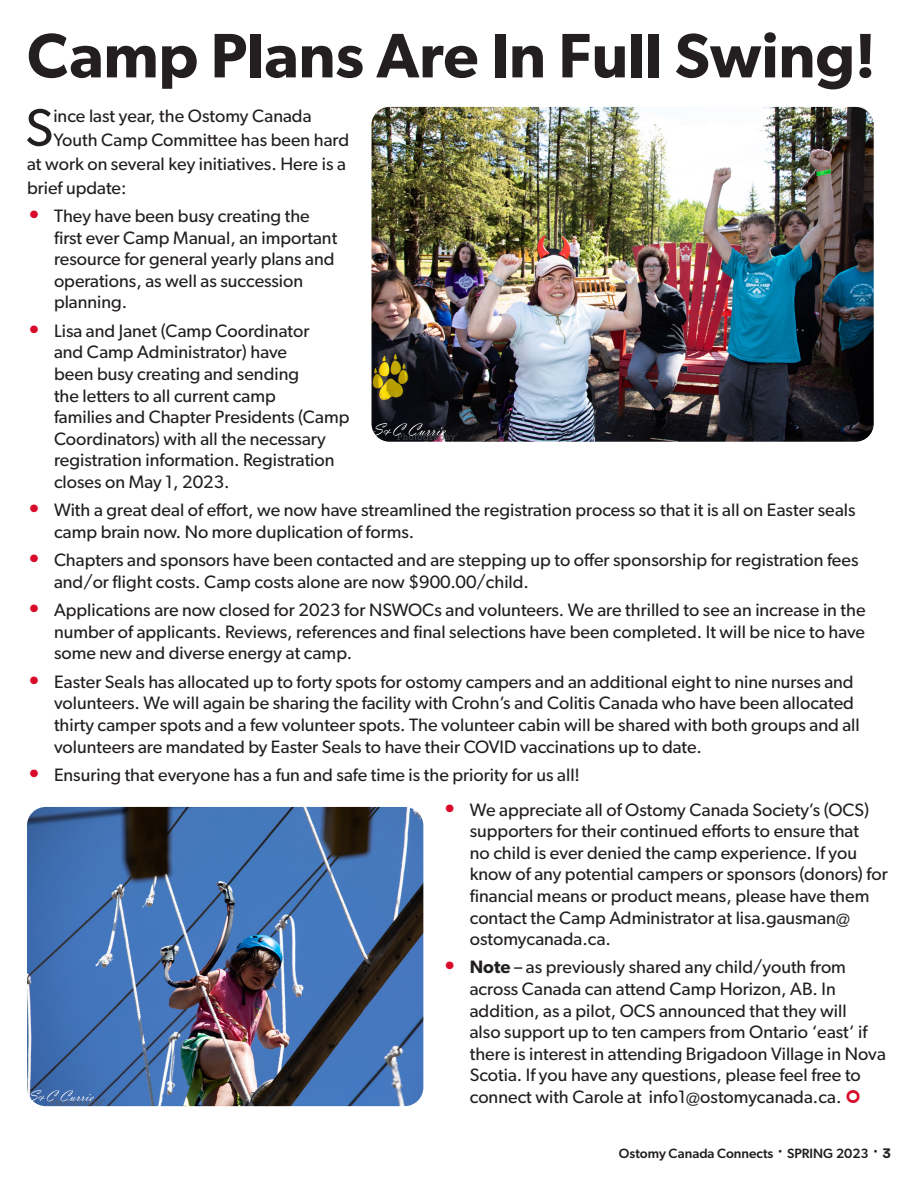
<style>
.page{position:relative;width:918px;height:1188px;background:#fff}
.page>*{position:absolute;margin:0;border:0;box-sizing:border-box;transform-origin:0 0}
.OCS_Heading_2{font:600 63px "Gibson";color:#231f20}
.OCS_Large_Paragraph{font:52.8px "Gibson";color:#231f20}
.OCS_Large_Paragraph-2{font:18px/21.6px "Gibson";color:#231f20}
.t1{font:500 13.5px "Gibson";color:#231f20}
.s1{font-weight:700;font-size:21px;color:#d90b2b}
.s2{font-weight:600}
.s3{font-family:"Paralucent";font-weight:600;font-size:15px}
</style>
<div class="page">
<img style="left:27px;top:807px;width:396px;height:299px">
<img style="left:372px;top:107px;width:502px;height:335px">
<p class="OCS_Heading_2" style="left:27px;top:18px;width:850px">Camp Plans Are In Full Swing!</p>
<p class="OCS_Large_Paragraph" style="left:25px;top:96px;width:30px">S</p>
<p class="OCS_Large_Paragraph-2" style="left:53px;top:104px;width:260px">ince last year, the Ostomy Canada</p>
<p class="OCS_Large_Paragraph-2" style="left:53px;top:128px;width:297px">Youth Camp Committee has been hard</p>
<p class="OCS_Large_Paragraph-2" style="left:27px;top:152px;width:320px">at work on several key initiatives. Here is a</p>
<p class="OCS_Large_Paragraph-2" style="left:27px;top:176px;width:101px">brief update:</p>
<p class="OCS_Large_Paragraph-2" style="left:54px;top:205px;width:285px;text-indent:-27px"><span class="s1">•</span> They have been busy creating the first ever Camp Manual, an important resource for general yearly plans and operations, as well as succession planning.</p>
<p class="OCS_Large_Paragraph-2" style="left:54px;top:319px;width:297px;text-indent:-27px"><span class="s1">•</span> Lisa and Janet (Camp Coordinator<br>and Camp Administrator) have<br>been busy creating and sending<br>the letters to all current camp<br>families and Chapter Presidents (Camp Coordinators) with all the necessary registration information. Registration closes on May 1, 2023.</p>
<p class="OCS_Large_Paragraph-2" style="left:54px;top:499px;width:803px;text-indent:-27px"><span class="s1">•</span> With a great deal of effort, we now have streamlined the registration process so that it is all on Easter seals camp brain now. No more duplication of forms.</p>
<p class="OCS_Large_Paragraph-2" style="left:54px;top:549px;width:806px;text-indent:-27px"><span class="s1">•</span> Chapters and sponsors have been contacted and are stepping up to offer sponsorship for registration fees and/or flight costs. Camp costs alone are now $900.00/child.</p>
<p class="OCS_Large_Paragraph-2" style="left:54px;top:599px;width:813px;text-align:justify;text-indent:-27px"><span class="s1">•</span> Applications are now closed for 2023 for NSWOCs and volunteers. We are thrilled to see an increase in the number of applicants. Reviews, references and final selections have been completed. It will be nice to have some new and diverse energy at camp.</p>
<p class="OCS_Large_Paragraph-2" style="left:54px;top:670px;width:807px;text-indent:-27px"><span class="s1">•</span> Easter Seals has allocated up to forty spots for ostomy campers and an additional eight to nine nurses and volunteers. We will again be sharing the facility with Crohn’s and Colitis Canada who have been allocated thirty camper spots and a few volunteer spots. The volunteer cabin will be shared with both groups and all volunteers are mandated by Easter Seals to have their COVID vaccinations up to date.</p>
<p class="OCS_Large_Paragraph-2" style="left:27px;top:764px;width:555px"><span class="s1">•</span> Ensuring that everyone has a fun and safe time is the priority for us all!</p>
<p class="OCS_Large_Paragraph-2" style="left:470px;top:798px;width:420px;text-indent:-27px"><span class="s1">•</span> We appreciate all of Ostomy Canada Society’s (OCS) supporters for their continued efforts to ensure that<br>no child is ever denied the camp experience. If you know of any potential campers or sponsors (donors) for financial means or product means, please have them contact the Camp Administrator at lisa.gausman@ ostomycanada.ca.</p>
<p class="OCS_Large_Paragraph-2" style="left:470px;top:956px;width:418px;text-indent:-27px"><span class="s1">•</span> <span class="s2">Note</span> – as previously shared any child/youth from across Canada can attend Camp Horizon, AB. In addition, as a pilot, OCS announced that they will<br>also support up to ten campers from Ontario ‘east’ if there is interest in attending Brigadoon Village in Nova Scotia. If you have any questions, please feel free to connect with Carole at info1@ostomycanada.ca.</p>
<p class="t1" style="left:619px;top:1145px;width:274px">Ostomy Canada Connects SPRING 2023 <span class="s3">3</span></p>
</div>
